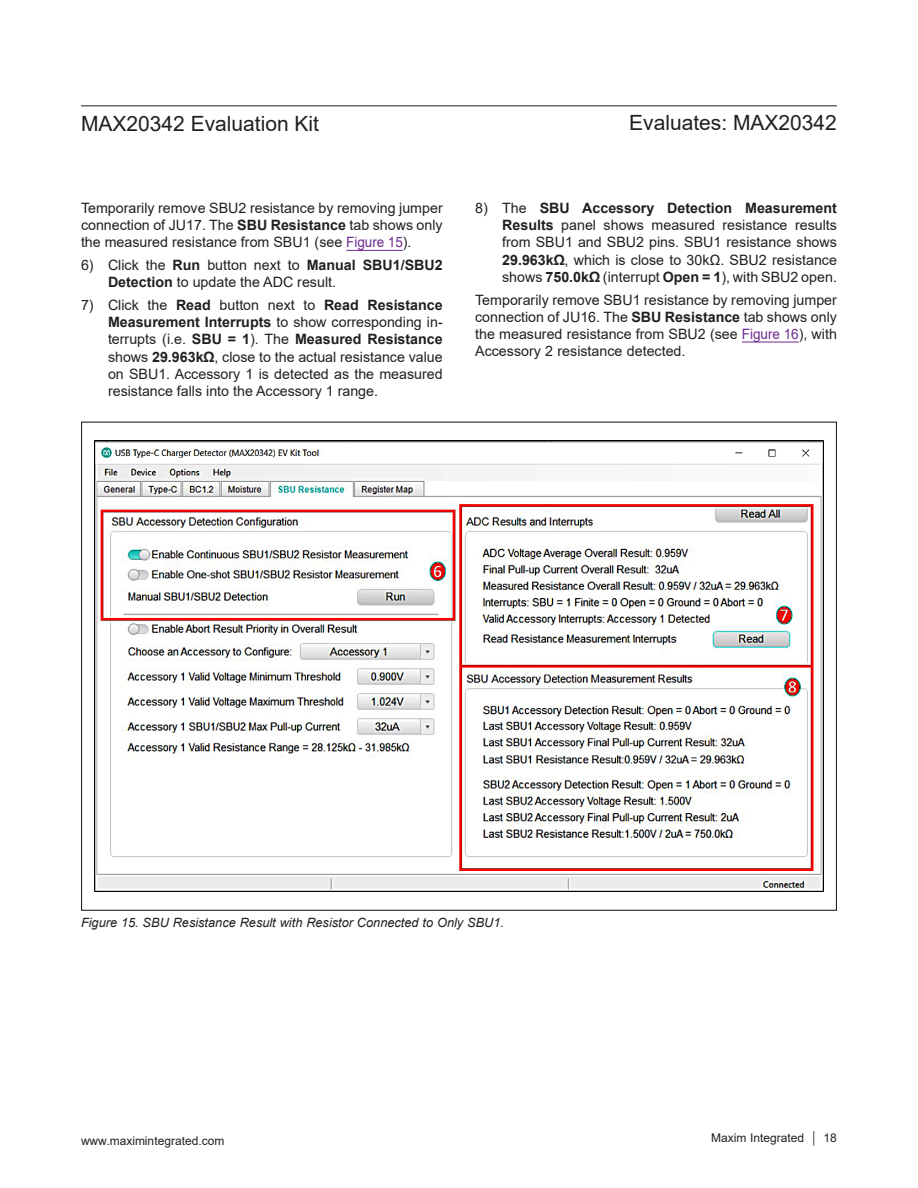
<style>
.page{position:relative;width:918px;height:1188px;background:#fff}
.page>*{position:absolute;margin:0;border:0;box-sizing:border-box;transform-origin:0 0}
.t1{font:21px "Arial";color:#231f20}
.Body_Text{font:14.25px/17.2px "Arial";color:#231f20;text-align:justify}
.Body_Text_Indent_-_N{font:14.25px/17.2px "Arial";color:#231f20;text-align:justify}
.Caption_-_Figures{font:italic 12.75px "Arial";color:#231f20}
.t2{font:12px "Arial";color:#231f20}
.s1{font-weight:700}
.s2{color:#6e298d}
</style>
<div class="page">
<hr style="left:81px;top:105px;width:756px;height:1px;background:#231f20">
<hr style="left:346px;top:250px;width:57px;height:1px;background:#6e298d">
<hr style="left:742px;top:342px;width:57px;height:1px;background:#6e298d">
<img style="left:94px;top:441px;width:730px;height:451px">
<h1 class="t1" style="left:81px;top:109px;width:240px">MAX20342 Evaluation Kit</h1>
<h1 class="t1" style="left:629px;top:108px;width:209px">Evaluates: MAX20342</h1>
<p class="Body_Text_Indent_-_N" style="left:81px;top:199px;width:363px">Temporarily remove SBU2 resistance by removing jumper connection of JU17. The <span class="s1">SBU Resistance</span> tab shows only the measured resistance from SBU1 (see <span class="s2">Figure 15</span>).</p>
<p class="Body_Text" style="left:108px;top:256px;width:336px;text-indent:-27px">6) Click the <span class="s1">Run</span> button next to <span class="s1">Manual SBU1/SBU2<br>Detection</span> to update the ADC result.</p>
<p class="Body_Text" style="left:108px;top:296px;width:336px;text-indent:-27px">7) Click the <span class="s1">Read</span> button next to <span class="s1">Read Resistance Measurement Interrupts</span> to show corresponding in&shy;terrupts (i.e. <span class="s1">SBU = 1</span>). The <span class="s1">Measured Resistance </span>shows <span class="s1">29.963kΩ</span>, close to the actual resistance value on SBU1. Accessory 1 is detected as the measured resistance falls into the Accessory 1 range.</p>
<p class="Body_Text" style="left:502px;top:199px;width:336px;text-indent:-27px">8) The <span class="s1">SBU Accessory Detection Measurement Results</span> panel shows measured resistance results from SBU1 and SBU2 pins. SBU1 resistance shows <span class="s1">29.963kΩ</span>, which is close to 30kΩ. SBU2 resistance shows <span class="s1">750.0kΩ</span> (interrupt <span class="s1">Open = 1</span>), with SBU2 open.</p>
<p class="Body_Text" style="left:475px;top:291px;width:363px">Temporarily remove SBU1 resistance by removing jumper connection of JU16. The <span class="s1">SBU Resistance</span> tab shows only the measured resistance from SBU2 (see <span class="s2">Figure 16</span>), with Accessory 2 resistance detected.</p>
<p class="Caption_-_Figures" style="left:81px;top:914px;width:425px">Figure 15. SBU Resistance Result with Resistor Connected to Only SBU1.</p>
<p class="t2" style="left:81px;top:1132px;width:145px">www.maximintegrated.com</p>
<p class="t2" style="left:711px;top:1129px;width:127px">Maxim Integrated │ 18</p>
</div>
